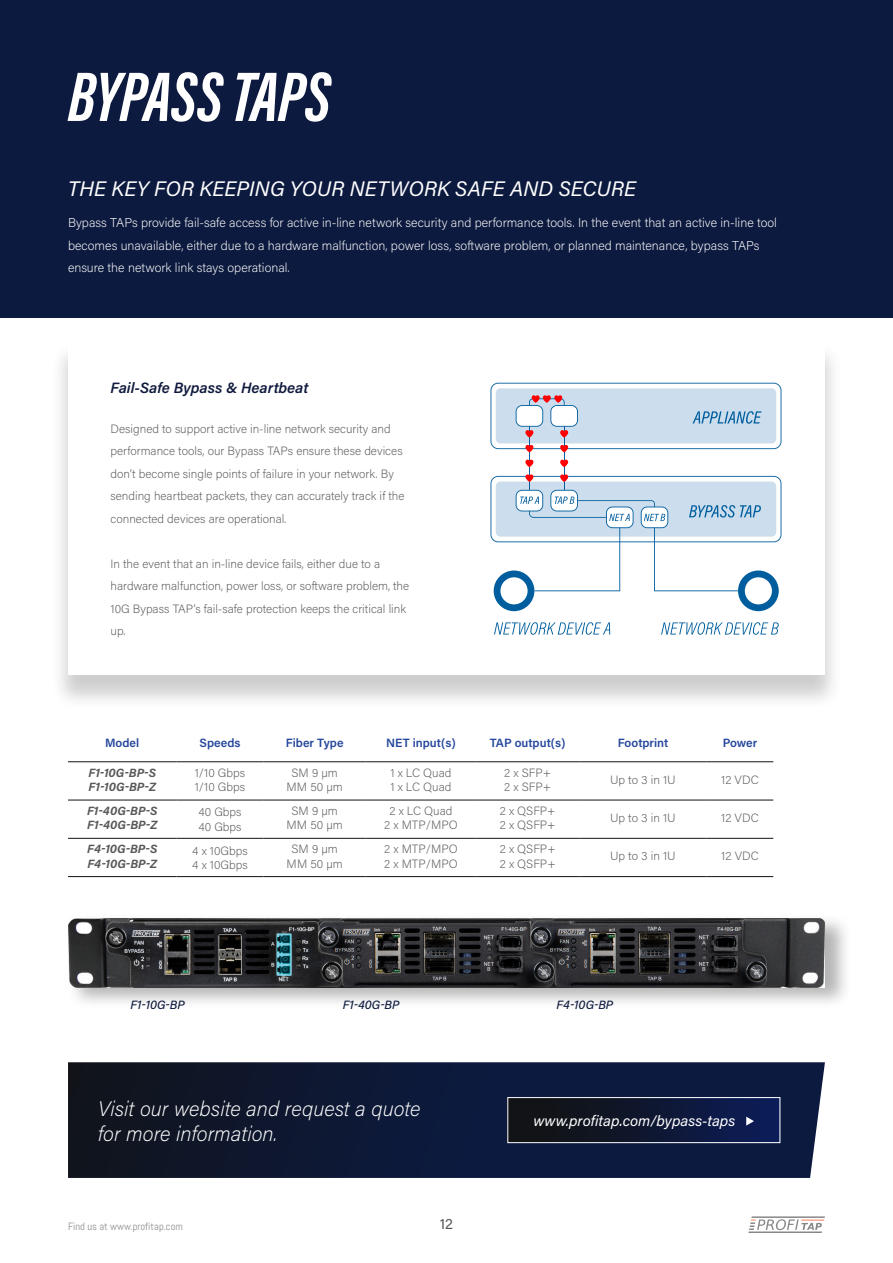
<style>
.page{position:relative;width:893px;height:1263px;background:#fff}
.page>*{position:absolute;margin:0;border:0;box-sizing:border-box;transform-origin:0 0}
.t1{font:italic 700 72px "Acumin Pro Extra Cond";color:#fff}
.t2{font:italic 200 21px/25.2px "Acumin Pro";color:#fff}
.t3{font:italic 21px "Acumin Pro";letter-spacing:.01em;color:#fff}
.t4{font:italic 15px "Acumin Pro";color:#fff}
.t5{font:italic 600 15px "Acumin Pro";color:#101a3e}
.t6{font:15px "Acumin Variable Concept";color:#58595b}
.t7{font:200 12.75px/22.5px "Acumin Pro";color:#fff}
.t8{font:200 12px/14.4px "Acumin Pro";color:#58595b}
.t9{font:italic 700 12px/14.4px "Acumin Pro";color:#58595b}
.t10{font:600 12px "Acumin Pro";color:#25479c}
.t11{font:italic 500 12px "Acumin Pro";color:#0d1a3f}
.t12{font:10.5px "Abel";color:#8c8c8c}
</style>
<div class="page">
<hr style="left:751px;top:1216px;width:74px;height:2px;background:#121217">
<hr style="left:748px;top:1231px;width:74px;height:2px;background:#121217">
<svg style="left:749px;top:1219px;width:73px;height:11px"></svg>
<hr style="left:801px;top:1219px;width:23px;height:2px;background:#f05921">
<div style="left:0;top:0;width:893px;height:317px;background:#0d1a3f"></div>
<hr style="left:68px;top:761px;width:108px;height:1px;background:#111317">
<hr style="left:176px;top:761px;width:88px;height:1px;background:#111317">
<hr style="left:264px;top:761px;width:102px;height:1px;background:#111317">
<hr style="left:366px;top:761px;width:110px;height:1px;background:#111317">
<hr style="left:476px;top:761px;width:103px;height:1px;background:#111317">
<hr style="left:579px;top:761px;width:128px;height:1px;background:#111317">
<hr style="left:707px;top:761px;width:66px;height:1px;background:#111317">
<hr style="left:68px;top:800px;width:108px;height:1px;background:#111317">
<hr style="left:176px;top:800px;width:88px;height:1px;background:#111317">
<hr style="left:264px;top:800px;width:102px;height:1px;background:#111317">
<hr style="left:366px;top:800px;width:110px;height:1px;background:#111317">
<hr style="left:476px;top:800px;width:103px;height:1px;background:#111317">
<hr style="left:579px;top:800px;width:128px;height:1px;background:#111317">
<hr style="left:707px;top:800px;width:66px;height:1px;background:#111317">
<hr style="left:68px;top:838px;width:108px;height:1px;background:#111317">
<hr style="left:176px;top:838px;width:88px;height:1px;background:#111317">
<hr style="left:264px;top:838px;width:102px;height:1px;background:#111317">
<hr style="left:366px;top:838px;width:110px;height:1px;background:#111317">
<hr style="left:476px;top:838px;width:103px;height:1px;background:#111317">
<hr style="left:579px;top:838px;width:128px;height:1px;background:#111317">
<hr style="left:707px;top:838px;width:66px;height:1px;background:#111317">
<hr style="left:68px;top:876px;width:108px;height:1px;background:#111317">
<hr style="left:176px;top:876px;width:88px;height:1px;background:#111317">
<hr style="left:264px;top:876px;width:102px;height:1px;background:#111317">
<hr style="left:366px;top:876px;width:110px;height:1px;background:#111317">
<hr style="left:476px;top:876px;width:103px;height:1px;background:#111317">
<hr style="left:579px;top:876px;width:128px;height:1px;background:#111317">
<hr style="left:707px;top:876px;width:66px;height:1px;background:#111317">
<div style="left:49px;top:341px;width:794px;height:370px;background:#000;opacity:.2"></div>
<svg style="left:68px;top:342px;width:757px;height:333px"></svg>
<hr style="left:529px;top:426px;width:1px;height:64px;background:#005e9e">
<hr style="left:564px;top:426px;width:1px;height:64px;background:#005e9e">
<svg style="left:494px;top:622px;width:116px;height:13px"></svg>
<svg style="left:661px;top:622px;width:118px;height:13px"></svg>
<svg style="left:525px;top:460px;width:8px;height:7px"></svg>
<svg style="left:560px;top:460px;width:8px;height:7px"></svg>
<svg style="left:490px;top:474px;width:291px;height:137px"></svg>
<svg style="left:490px;top:383px;width:291px;height:69px"></svg>
<div style="left:66px;top:913px;width:786px;height:97px;background:#000;opacity:.3"></div>
<img style="left:68px;top:918px;width:757px;height:69px">
<svg style="left:68px;top:1062px;width:757px;height:116px;background:#111b37"></svg>
<div style="left:508px;top:1097px;width:272px;height:46px;background:linear-gradient(to right,#11120c,#0c1c57)"></div>
<svg style="left:746px;top:1117px;width:8px;height:8px"></svg>
<h1 class="t1" style="left:68px;top:52px;width:264px">BYPASS TAPS</h1>
<h2 class="t3" style="left:68px;top:174px;width:570px">THE KEY FOR KEEPING YOUR NETWORK SAFE AND SECURE</h2>
<p class="t7" style="left:68px;top:211px;width:710px">Bypass TAPs provide fail-safe access for active in-line network security and performance tools. In the event that an active in-line tool becomes unavailable, either due to a hardware malfunction, power loss, software problem, or planned maintenance, bypass TAPs ensure the network link stays operational.</p>
<p class="t5" style="left:111px;top:377px;width:199px">Fail-Safe Bypass &amp; Heartbeat</p>
<p class="t8" style="left:111px;top:417px;width:296px;line-height:22.5px">Designed to support active in-line network security and performance tools, our Bypass TAPs ensure these devices don’t become single points of failure in your network. By sending heartbeat packets, they can accurately track if the connected devices are operational.</p>
<p class="t8" style="left:111px;top:552px;width:300px;line-height:22.5px">In the event that an in-line device fails, either due to a hardware malfunction, power loss, or software problem, the 10G Bypass TAP’s fail-safe protection keeps the critical link up.</p>
<p class="t10" style="left:105px;top:734px;width:36px">Model</p>
<p class="t10" style="left:200px;top:734px;width:42px">Speeds</p>
<p class="t10" style="left:286px;top:734px;width:59px">Fiber Type</p>
<p class="t10" style="left:386px;top:734px;width:71px">NET input(s)</p>
<p class="t10" style="left:490px;top:734px;width:77px">TAP output(s)</p>
<p class="t10" style="left:618px;top:734px;width:52px">Footprint</p>
<p class="t10" style="left:723px;top:734px;width:36px">Power</p>
<p class="t9" style="left:88px;top:765px;width:69px">F1-10G-BP-S<br>F1-10G-BP-Z</p>
<p class="t8" style="left:195px;top:765px;width:52px">1/10 Gbps<br>1/10 Gbps</p>
<p class="t8" style="left:287px;top:765px;width:58px;text-align:center">SM 9 µm<br>MM 50 µm</p>
<p class="t8" style="left:390px;top:765px;width:63px">1 x LC Quad<br>1 x LC Quad</p>
<p class="t8" style="left:504px;top:765px;width:48px">2 x SFP+<br>2 x SFP+</p>
<p class="t8" style="left:610px;top:772px;width:67px">Up to 3 in 1U</p>
<p class="t8" style="left:721px;top:772px;width:39px">12 VDC</p>
<p class="t9" style="left:87px;top:803px;width:72px">F1-40G-BP-S<br>F1-40G-BP-Z</p>
<p class="t8" style="left:198px;top:804px;width:45px">40 Gbps<br>40 Gbps</p>
<p class="t8" style="left:287px;top:803px;width:58px;text-align:center">SM 9 µm<br>MM 50 µm</p>
<p class="t8" style="left:384px;top:803px;width:75px;text-align:center">2 x LC Quad<br>2 x MTP/MPO</p>
<p class="t8" style="left:500px;top:803px;width:57px">2 x QSFP+<br>2 x QSFP+</p>
<p class="t8" style="left:610px;top:810px;width:67px">Up to 3 in 1U</p>
<p class="t8" style="left:721px;top:810px;width:39px">12 VDC</p>
<p class="t9" style="left:87px;top:841px;width:72px">F4-10G-BP-S<br>F4-10G-BP-Z</p>
<p class="t8" style="left:192px;top:843px;width:57px">4 x 10Gbps<br>4 x 10Gbps</p>
<p class="t8" style="left:287px;top:841px;width:58px;text-align:center">SM 9 µm<br>MM 50 µm</p>
<p class="t8" style="left:384px;top:841px;width:75px">2 x MTP/MPO<br>2 x MTP/MPO</p>
<p class="t8" style="left:500px;top:841px;width:57px">2 x QSFP+<br>2 x QSFP+</p>
<p class="t8" style="left:610px;top:848px;width:67px">Up to 3 in 1U</p>
<p class="t8" style="left:721px;top:848px;width:39px">12 VDC</p>
<p class="t11" style="left:131px;top:997px;width:56px">F1-10G-BP</p>
<p class="t11" style="left:343px;top:997px;width:58px">F1-40G-BP</p>
<p class="t11" style="left:557px;top:997px;width:58px">F4-10G-BP</p>
<h2 class="t2" style="left:98px;top:1095px;width:324px">Visit our website and request a quote for more information.</h2>
<p class="t12" style="left:68px;top:1219px;width:116px">Find us at www.profitap.com</p>
<p class="t6" style="left:440px;top:1213px;width:15px">12</p>
<p class="t4" style="left:534px;top:1111px;width:203px">www.profitap.com/bypass-taps</p>
</div>
